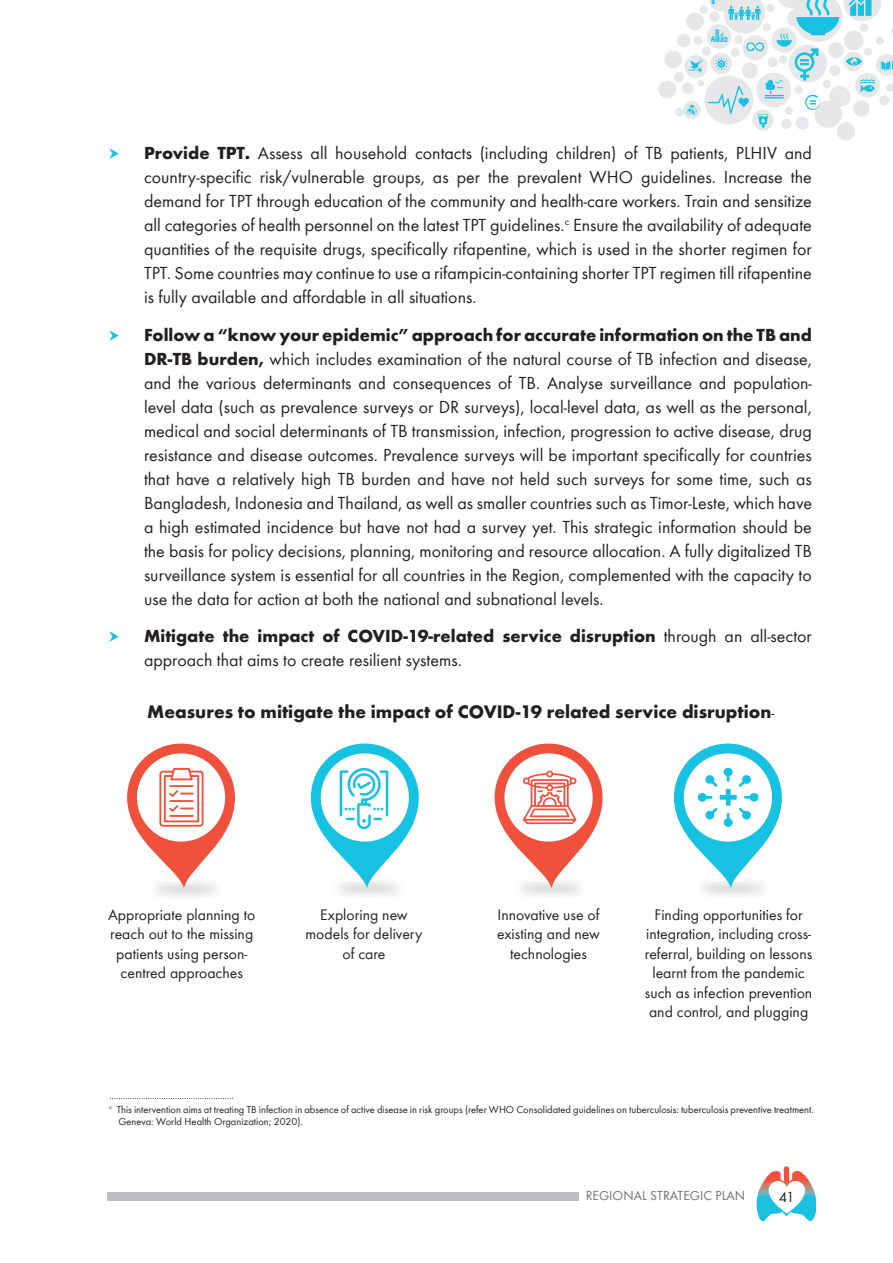
<style>
.page{position:relative;width:893px;height:1263px;background:#fff}
.page>*{position:absolute;margin:0;border:0;box-sizing:border-box;transform-origin:0 0}
.t1{font:700 18.75px "Futura TEE";color:#231f20}
.t2{font:18px/24px "Futura TEE";color:#231f20;text-align:justify}
.t3{font:15.75px/19.5px "Futura TEE";color:#231f20;text-align:center}
.t4{font:15px "Futura TEE";color:#231f20}
.t5{font:13.5px "Futura TEE";color:#6d6e70}
.t6{font:10.5px/12px "Futura TEE";color:#231f20}
.s1{font-weight:700}
.s2{font-weight:400;font-size:15.75px}
</style>
<div class="page">
<div style="left:683px;top:101px;width:18px;height:18px;background:#e6e7e8;border-radius:50%"></div>
<div style="left:658px;top:80px;width:18px;height:18px;background:#e6e7e8;border-radius:50%"></div>
<div style="left:664px;top:50px;width:18px;height:18px;background:#e6e7e8;border-radius:50%"></div>
<div style="left:686px;top:12px;width:18px;height:18px;background:#e6e7e8;border-radius:50%"></div>
<div style="left:837px;top:122px;width:18px;height:19px;background:#e6e7e8;border-radius:50%"></div>
<svg style="left:752px;top:109px;width:22px;height:22px"></svg>
<div style="left:677px;top:34px;width:14px;height:14px;background:#e6e7e8;border-radius:50%"></div>
<div style="left:682px;top:82px;width:12px;height:12px;background:#e6e7e8;border-radius:50%"></div>
<div style="left:674px;top:72px;width:10px;height:10px;background:#e6e7e8;border-radius:50%"></div>
<div style="left:675px;top:108px;width:9px;height:8px;background:#e6e7e8;border-radius:50%"></div>
<div style="left:781px;top:118px;width:11px;height:11px;background:#e6e7e8;border-radius:50%"></div>
<svg style="left:684px;top:55px;width:24px;height:23px"></svg>
<svg style="left:687px;top:0;width:206px;height:128px"></svg>
<svg style="left:756px;top:1166px;width:60px;height:55px"></svg>
<div style="left:107px;top:1192px;width:472px;height:8px;background:#bbbdc0"></div>
<svg style="left:110px;top:1098px;width:123px;height:1px"></svg>
<div style="left:146px;top:875px;width:59px;height:6px;background:#fffcfa;border-radius:50%"></div>
<div style="left:329px;top:875px;width:58px;height:6px;background:#fffcfa;border-radius:50%"></div>
<div style="left:511px;top:875px;width:58px;height:6px;background:#fffcfa;border-radius:50%"></div>
<div style="left:693px;top:875px;width:59px;height:6px;background:#fffcfa;border-radius:50%"></div>
<svg style="left:127px;top:743px;width:108px;height:145px;fill:#f0513c"></svg>
<div style="left:137px;top:753px;width:88px;height:89px;background:#fff;border-radius:50%"></div>
<svg style="left:310px;top:743px;width:109px;height:145px;fill:#17c1e1"></svg>
<div style="left:320px;top:753px;width:89px;height:89px;background:#fff;border-radius:50%"></div>
<svg style="left:495px;top:743px;width:108px;height:145px;fill:#f0513c"></svg>
<div style="left:504px;top:753px;width:89px;height:88px;background:#fff;border-radius:50%"></div>
<svg style="left:674px;top:743px;width:108px;height:145px;fill:#17c1e1"></svg>
<div style="left:684px;top:753px;width:88px;height:88px;background:#fff;border-radius:50%"></div>
<svg style="left:159px;top:768px;width:45px;height:59px"></svg>
<svg style="left:340px;top:768px;width:48px;height:62px"></svg>
<svg style="left:523px;top:770px;width:54px;height:54px"></svg>
<svg style="left:697px;top:767px;width:62px;height:60px"></svg>
<p class="t2" style="left:144px;top:141px;width:669px"><span class="s1">Provide TPT.</span> Assess all household contacts (including children) of TB patients, PLHIV and country-specific risk/vulnerable groups, as per the prevalent WHO guidelines. Increase the demand for TPT through education of the community and health-care workers. Train and sensitize all categories of health personnel on the latest TPT guidelines.<sup>c</sup> Ensure the availability of adequate quantities of the requisite drugs, specifically rifapentine, which is used in the shorter regimen for TPT. Some countries may continue to use a rifampicin-containing shorter TPT regimen till rifapentine is fully available and affordable in all situations.</p>
<p class="t2" style="left:144px;top:323px;width:669px"><span class="s1">Follow a “know your epidemic” approach for accurate information on the TB and DR-TB burden,</span> which includes examination of the natural course of TB infection and disease, and the various determinants and consequences of TB. Analyse surveillance and population&shy;level data (such as prevalence surveys or DR surveys), local-level data, as well as the personal, medical and social determinants of TB transmission, infection, progression to active disease, drug resistance and disease outcomes. Prevalence surveys will be important specifically for countries that have a relatively high TB burden and have not held such surveys for some time, such as Bangladesh, Indonesia and Thailand, as well as smaller countries such as Timor-Leste, which have a high estimated incidence but have not had a survey yet. This strategic information should be the basis for policy decisions, planning, monitoring and resource allocation. A fully digitalized TB surveillance system is essential for all countries in the Region, complemented with the capacity to use the data for action at both the national and subnational levels.</p>
<p class="t2" style="left:144px;top:624px;width:669px"><span class="s1">Mitigate the impact of COVID-19-related service disruption</span> through an all-sector approach that aims to create resilient systems.</p>
<p class="t1" style="left:147px;top:700px;width:628px">Measures to mitigate the impact of COVID-19 related service disruption<span class="s2">-</span></p>
<p class="t3" style="left:108px;top:904px;width:149px">Appropriate planning to reach out to the missing patients using person&shy;centred approaches</p>
<p class="t3" style="left:645px;top:904px;width:169px">Finding opportunities for integration, including cross&shy;referral, building on lessons learnt from the pandemic such as infection prevention and control, and plugging</p>
<p class="t3" style="left:306px;top:904px;width:118px">Exploring new models for delivery of care</p>
<p class="t3" style="left:497px;top:904px;width:104px">Innovative use of existing and new technologies</p>
<p class="t6" style="left:119px;top:1103px;width:697px;text-indent:-9px"><sup>c</sup> This intervention aims at treating TB infection in absence of active disease in risk groups (refer WHO Consolidated guidelines on tuberculosis: tuberculosis preventive treatment.<br>Geneva: World Health Organization; 2020).</p>
<p class="t5" style="left:586px;top:1187px;width:161px">REGIONAL STRATEGIC PLAN</p>
<p class="t4" style="left:779px;top:1188px;width:17px">41</p>
</div>
